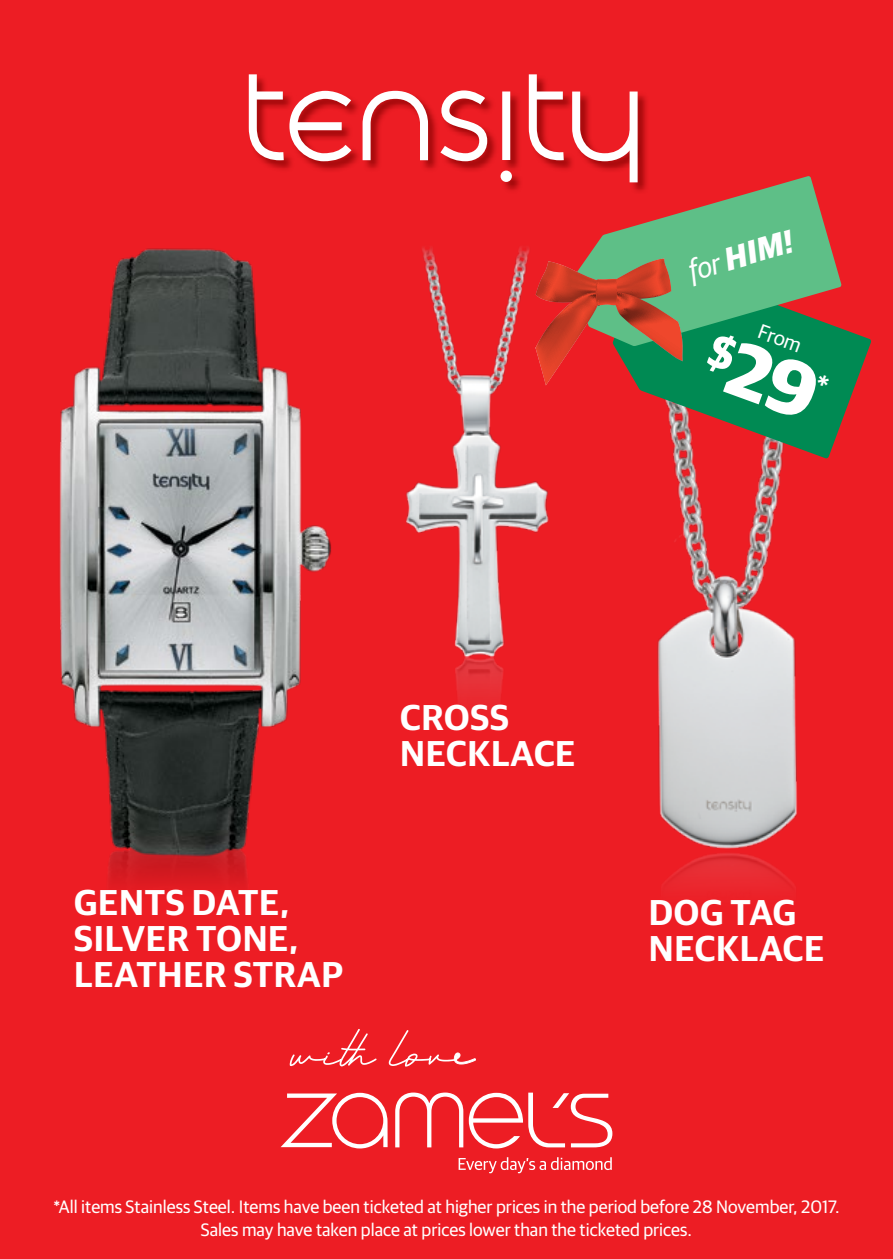
<style>
.page{position:relative;width:893px;height:1259px;background:#ed1d24}
.page>*{position:absolute;margin:0;border:0;box-sizing:border-box;transform-origin:0 0}
.Price_PINK_NO_BOX{font:600 36px/36px "Guardian Sans";letter-spacing:.02em;color:#fff}
.t1{font:italic 700 32.7px "Guardian Sans";color:#fff;scale:.95 1}
.t2{font:20.7px "Guardian Sans";color:#fff}
.t3{font:18px/22.5px "Guardian Sans";color:#fff;text-align:center}
.s1{font-weight:400;font-size:29.7px}
</style>
<div class="page">
<svg style="left:395px;top:1092px;width:68px;height:55px"></svg>
<svg style="left:281px;top:1092px;width:107px;height:56px"></svg>
<svg style="left:469px;top:1092px;width:143px;height:56px"></svg>
<svg style="left:459px;top:1157px;width:153px;height:16px"></svg>
<svg style="left:290px;top:1029px;width:186px;height:37px"></svg>
<div style="left:249px;top:75px;width:400px;height:119px;background:#860101;opacity:.75"></div>
<svg style="left:528px;top:74px;width:37px;height:87px"></svg>
<div style="left:532px;top:91px;width:31px;height:8px;background:#fff;border:2px solid #fff"></div>
<svg style="left:249px;top:74px;width:104px;height:88px"></svg>
<svg style="left:361px;top:90px;width:68px;height:71px"></svg>
<svg style="left:439px;top:89px;width:49px;height:73px"></svg>
<div style="left:502px;top:91px;width:8px;height:69px;background:#fff;border:2px solid #fff"></div>
<svg style="left:571px;top:90px;width:67px;height:92px"></svg>
<div style="left:502px;top:172px;width:9px;height:9px;background:#fff;border-radius:50%"></div>
<div style="left:501px;top:171px;width:11px;height:11px;border:2px solid #fff;border-radius:50%"></div>
<img style="left:59px;top:248px;width:272px;height:641px">
<img style="left:657px;top:459px;width:140px;height:427px">
<img style="left:406px;top:247px;width:143px;height:458px">
<svg style="left:637px;top:329px;width:234px;height:130px"></svg>
<svg style="left:574px;top:176px;width:268px;height:170px;fill:#5ebf87"></svg>
<svg style="left:535px;top:258px;width:148px;height:127px"></svg>
<div style="left:705px;top:331px;width:125px;height:90px;background:#008a53"></div>
<p class="t1" style="left:682px;top:247px;width:115px;rotate:-16deg"><span class="s1">for</span> HIM!</p>
<p class="Price_PINK_NO_BOX" style="left:400px;top:696px;width:177px">CROSS<br>NECKLACE</p>
<p class="t2" style="left:764px;top:317px;width:46px;rotate:20deg">From</p>
<p class="Price_PINK_NO_BOX" style="left:74px;top:882px;width:270px">GENTS DATE,<br>SILVER TONE,<br>LEATHER STRAP</p>
<p class="Price_PINK_NO_BOX" style="left:649px;top:891px;width:177px">DOG TAG<br>NECKLACE</p>
<p class="t3" style="left:53px;top:1194px;width:788px">*All items Stainless Steel. Items have been ticketed at higher prices in the period before 28 November, 2017.<br>Sales may have taken place at prices lower than the ticketed prices.</p>
</div>
